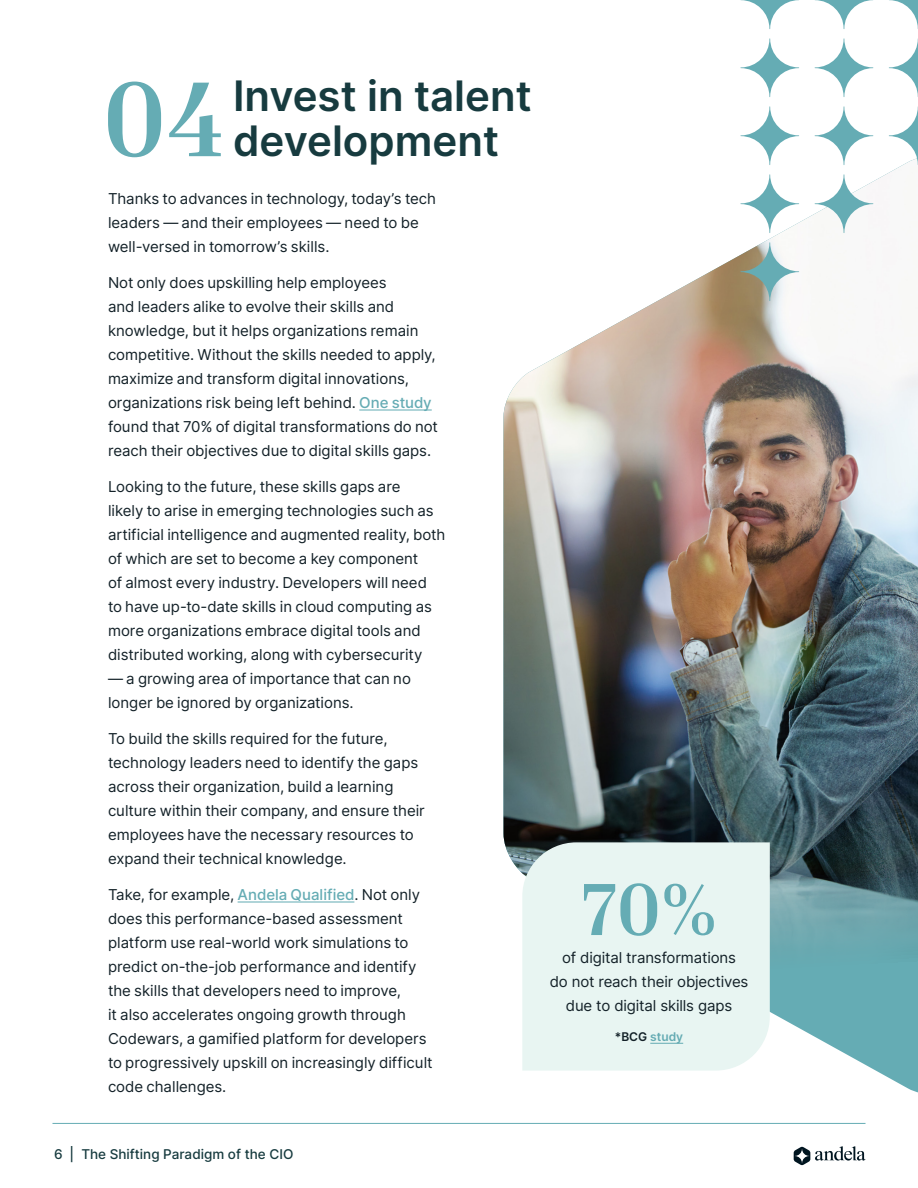
<style>
.page{position:relative;width:918px;height:1188px;background:#fff}
.page>*{position:absolute;margin:0;border:0;box-sizing:border-box;transform-origin:0 0}
.t1{font:700 108.15px "Inria Serif";color:#65acb4}
.t2{font:700 75px "Inria Serif";color:#65acb4}
.t3{font:600 42px/45px "Inter";color:#173b3f}
.Body_Copy{font:15px/24px "Inter";color:#132128}
.t4{font:500 13.5px "Inter";color:#173b3f}
.t5{font:600 12px "Inter";color:#64abb3}
.s1{font-weight:500;color:#65acb4}
.s2{color:#132128}
</style>
<div class="page">
<svg style="left:770px;top:974px;width:148px;height:119px;fill:#65acb4"></svg>
<img style="left:503px;top:165px;width:415px;height:809px">
<hr style="left:359px;top:409px;width:73px;height:2px;background:#65acb4">
<hr style="left:238px;top:901px;width:116px;height:2px;background:#65acb4">
<svg style="left:740px;top:38px;width:59px;height:59px"></svg>
<svg style="left:740px;top:242px;width:59px;height:59px"></svg>
<svg style="left:815px;top:38px;width:58px;height:59px"></svg>
<svg style="left:889px;top:38px;width:29px;height:59px"></svg>
<svg style="left:740px;top:0;width:59px;height:29px"></svg>
<svg style="left:740px;top:174px;width:59px;height:59px"></svg>
<svg style="left:815px;top:0;width:58px;height:29px"></svg>
<svg style="left:815px;top:174px;width:58px;height:59px"></svg>
<svg style="left:889px;top:0;width:29px;height:29px"></svg>
<svg style="left:740px;top:106px;width:59px;height:59px"></svg>
<svg style="left:815px;top:106px;width:58px;height:59px"></svg>
<svg style="left:889px;top:106px;width:29px;height:59px"></svg>
<svg style="left:794px;top:1146px;width:71px;height:19px"></svg>
<hr style="left:52px;top:1123px;width:814px;height:1px;background:#65acb4">
<div style="left:522px;top:842px;width:248px;height:229px;background:#e8f5f2"></div>
<hr style="left:650px;top:1043px;width:33px;height:1px;background:#64abb3">
<p class="t1" style="left:101px;top:51px;width:124px">04</p>
<p class="t3" style="left:233px;top:72px;width:300px">Invest in talent development</p>
<p class="Body_Copy" style="left:108px;top:186px;width:330px">Thanks to advances in technology, today’s tech leaders — and their employees — need to be well-versed in tomorrow’s skills.</p>
<p class="Body_Copy" style="left:108px;top:270px;width:332px">Not only does upskilling help employees<br>and leaders alike to evolve their skills and knowledge, but it helps organizations remain competitive. Without the skills needed to apply, maximize and transform digital innovations, organizations risk being left behind. <span class="s1">One study </span>found that 70% of digital transformations do not reach their objectives due to digital skills gaps.</p>
<p class="Body_Copy" style="left:108px;top:474px;width:339px">Looking to the future, these skills gaps are<br>likely to arise in emerging technologies such as artificial intelligence and augmented reality, both of which are set to become a key component<br>of almost every industry. Developers will need<br>to have up-to-date skills in cloud computing as more organizations embrace digital tools and distributed working, along with cybersecurity</p>
<p class="Body_Copy" style="left:108px;top:666px;width:304px">— a growing area of importance that can no longer be ignored by organizations.</p>
<p class="Body_Copy" style="left:108px;top:726px;width:318px">To build the skills required for the future, technology leaders need to identify the gaps across their organization, build a learning culture within their company, and ensure their employees have the necessary resources to expand their technical knowledge.</p>
<p class="Body_Copy" style="left:108px;top:882px;width:326px">Take, for example, <span class="s1">Andela Qualified</span>. Not only does this performance-based assessment platform use real-world work simulations to predict on-the-job performance and identify the skills that developers need to improve,<br>it also accelerates ongoing growth through Codewars, a gamified platform for developers to progressively upskill on increasingly difficult code challenges.</p>
<p class="t2" style="left:582px;top:862px;width:136px">70%</p>
<p class="Body_Copy" style="left:550px;top:945px;width:200px;text-align:center">of digital transformations<br>do not reach their objectives due to digital skills gaps</p>
<p class="t5" style="left:615px;top:1028px;width:70px"><span class="s2">*BCG</span> study</p>
<p class="t4" style="left:54px;top:1144px;width:241px">6 | The Shifting Paradigm of the CIO</p>
</div>
